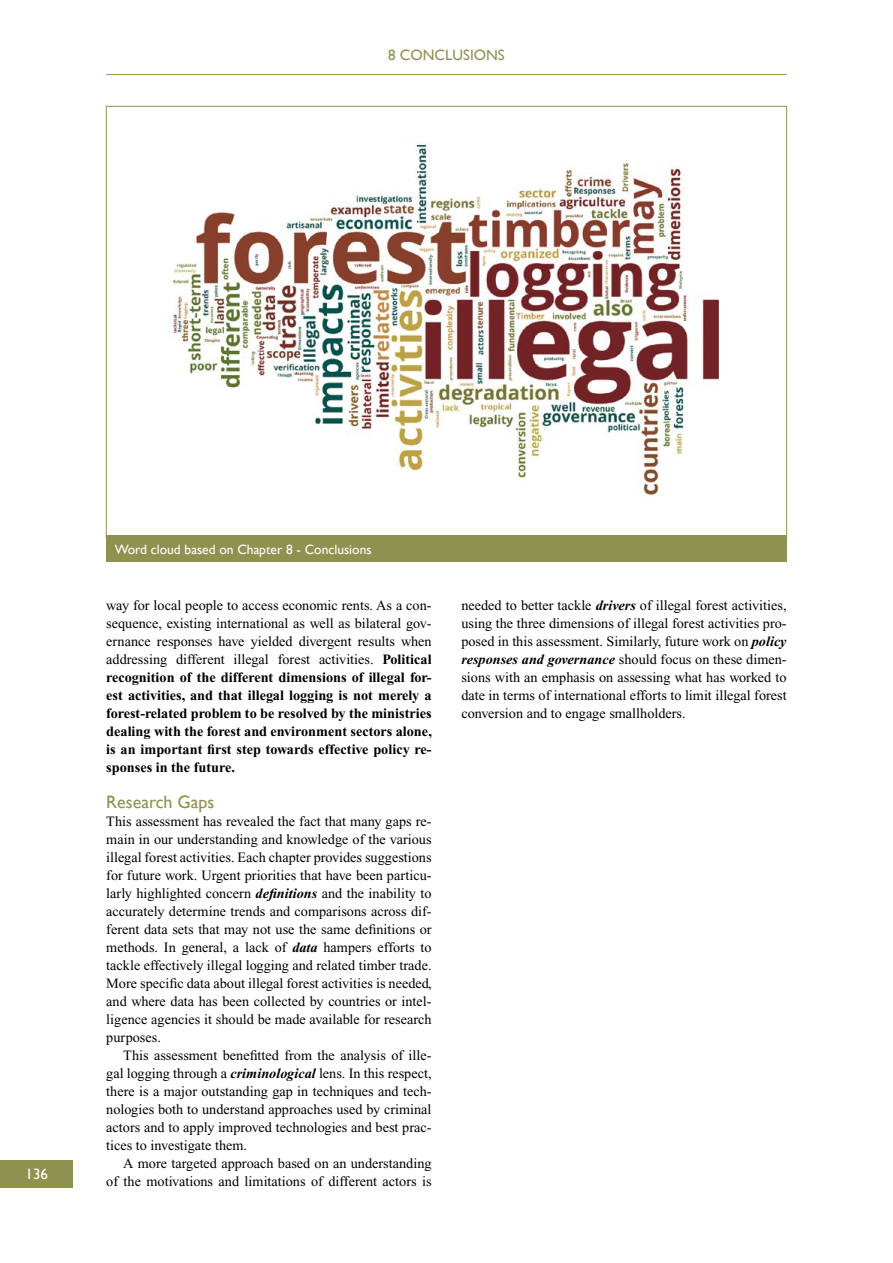
<style>
.page{position:relative;width:893px;height:1263px;background:#fff}
.page>*{position:absolute;margin:0;border:0;box-sizing:border-box;transform-origin:0 0}
.t1{font:18px "Gill Sans";color:#8f924e}
.t2{font:15px "Gill Sans";color:#8f924e}
.t3{font:15px "Gill Sans";color:#fff}
.t4{font:14.25px/18px "Times New Roman";color:#000;text-align:justify}
.t5{font:700 14.25px/18px "Times New Roman";color:#000;text-align:justify}
.t6{font:13.5px "Gill Sans";color:#fff}
.s1{font-weight:400}
.s2{font-weight:700;font-style:italic}
</style>
<div class="page">
<div style="left:0;top:1160px;width:72px;height:27px;background:#8f924e"></div>
<hr style="left:106px;top:74px;width:681px;height:1px;background:#8f924e">
<img style="left:167px;top:143px;width:553px;height:353px">
<div style="left:106px;top:536px;width:681px;height:26px;background:#8f924e"></div>
<p class="t2" style="left:388px;top:46px;width:118px">8 CONCLUSIONS</p>
<p class="t3" style="left:26px;top:1165px;width:24px">136</p>
<p class="t6" style="left:115px;top:541px;width:258px">Word cloud based on Chapter 8 - Conclusions</p>
<p class="t5" style="left:106px;top:597px;width:327px"><span class="s1">way for local people to access economic rents. As a con&shy;sequence, existing international as well as bilateral gov&shy;ernance responses have yielded divergent results when addressing different illegal forest activities.</span> Political recognition of the different dimensions of illegal for&shy;est activities, and that illegal logging is not merely a forest-related problem to be resolved by the ministries dealing with the forest and environment sectors alone, is an important first step towards effective policy re&shy;sponses in the future.</p>
<p class="t1" style="left:106px;top:792px;width:110px">Research Gaps</p>
<p class="t4" style="left:106px;top:813px;width:327px">This assessment has revealed the fact that many gaps re&shy;main in our understanding and knowledge of the various illegal forest activities. Each chapter provides suggestions for future work. Urgent priorities that have been particu&shy;larly highlighted concern <span class="s2">definitions</span> and the inability to accurately determine trends and comparisons across dif&shy;ferent data sets that may not use the same definitions or methods. In general, a lack of <span class="s2">data</span> hampers efforts to tackle effectively illegal logging and related timber trade.<br>More specific data about illegal forest activities is needed, and where data has been collected by countries or intel&shy;ligence agencies it should be made available for research purposes.</p>
<p class="t4" style="left:106px;top:1047px;width:327px;text-indent:17px">This assessment benefitted from the analysis of ille&shy;gal logging through a <span class="s2">criminological</span> lens. In this respect, there is a major outstanding gap in techniques and tech&shy;nologies both to understand approaches used by criminal actors and to apply improved technologies and best prac&shy;tices to investigate them.</p>
<p class="t4" style="left:106px;top:1155px;width:327px;text-align:right">A more targeted approach based on an understanding<br>of the motivations and limitations of different actors is</p>
<p class="t4" style="left:461px;top:597px;width:327px">needed to better tackle <span class="s2">drivers</span> of illegal forest activities, using the three dimensions of illegal forest activities pro&shy;posed in this assessment. Similarly, future work on <span class="s2">policy responses and governance</span> should focus on these dimen&shy;sions with an emphasis on assessing what has worked to date in terms of international efforts to limit illegal forest conversion and to engage smallholders.</p>
</div>
